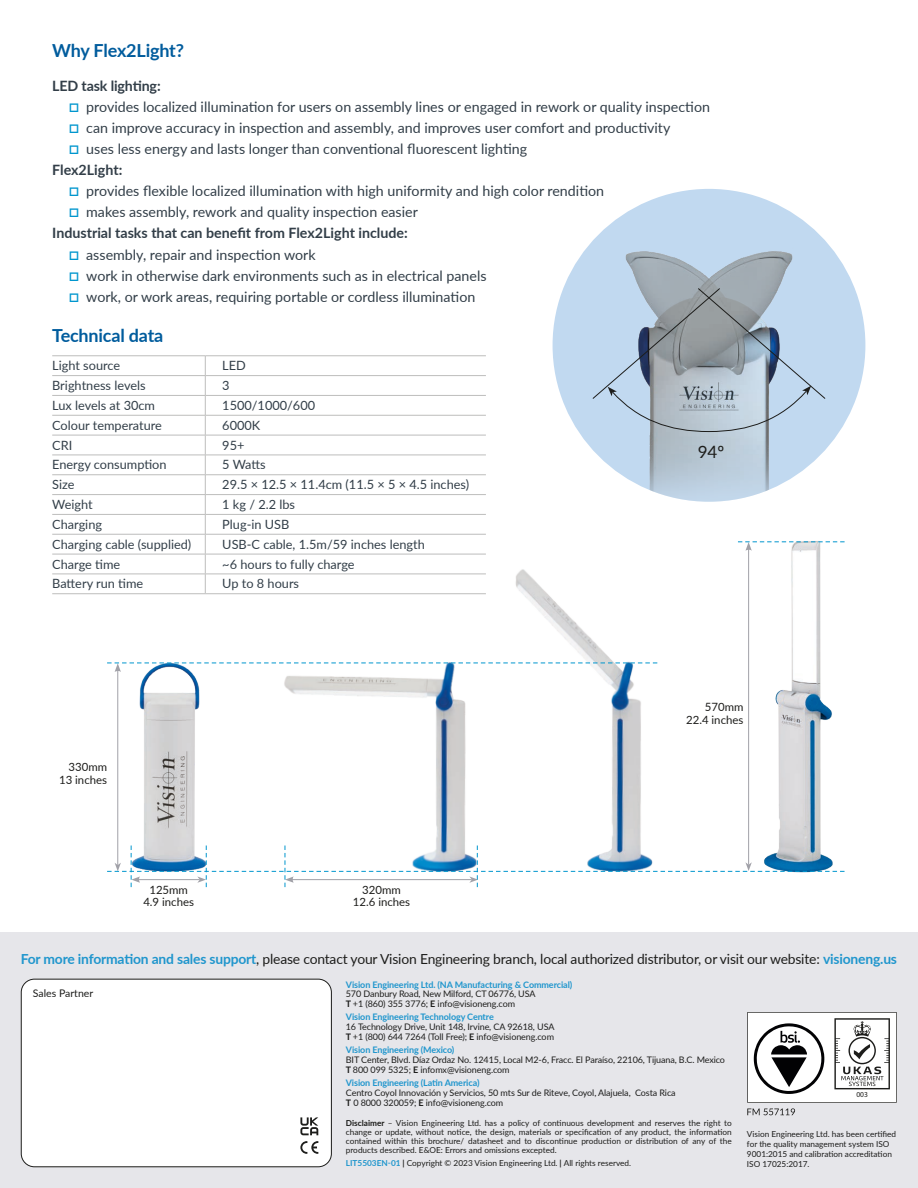
<style>
.page{position:relative;width:918px;height:1188px;background:#fff}
.page>*{position:absolute;margin:0;border:0;box-sizing:border-box;transform-origin:0 0}
.t1{font:700 18px "Lato";letter-spacing:-.01em;color:#005c9d}
.t2{font:17.1px "Lato";color:#1d1d1b}
.t3{font:14.25px/21px "Lato";color:#323e48}
.t4{font:700 14.25px/21px "Lato";color:#323e48}
.t5{font:13.8px "Lato";letter-spacing:-.015em;color:#1d1d1b}
.t6{font:12.75px "Lato";color:#323e48}
.t7{font:11.4px/12.8px "Lato";color:#1d1d1b;text-align:right}
.t8{font:10.5px "Lato";color:#1d1d1b}
.t9{font:9px/9.9px "Lato";letter-spacing:-.01em;color:#1d1d1c}
.t10{font:700 9px "Lato";letter-spacing:-.01em;color:#2096cd}
.t11{font:9px/9.9px "Lato";letter-spacing:-.01em;color:#1d1d1b}
.t12{font:8.25px/9px "Lato";color:#1d1d1b;text-align:justify}
.t13{font:8.25px/9.8px "Lato";color:#1d1d1c}
.t14{font:7.5px "Myriad Pro";color:#1d1d1b}
.s1{font-weight:700;font-size:16.5px;color:#0096ce}
.s2{font-weight:700}
.s3{font-size:16.5px;color:#0096ce}
.s4{font-weight:400}
.s5{font-weight:700;color:#2096cd}
.s6{font-weight:700;color:#1d1d1b}
</style>
<div class="page">
<div style="left:0;top:933px;width:918px;height:255px;background:#e6e6ea"></div>
<img style="left:125px;top:662px;width:87px;height:184px">
<img style="left:279px;top:662px;width:206px;height:184px">
<img style="left:510px;top:569px;width:148px;height:277px">
<img style="left:759px;top:541px;width:79px;height:305px">
<hr style="left:117px;top:670px;width:1px;height:195px;background:#a1a1a8">
<hr style="left:748px;top:548px;width:1px;height:317px;background:#a1a1a8">
<svg style="left:738px;top:542px;width:107px;height:9px"></svg>
<svg style="left:107px;top:663px;width:550px;height:9px"></svg>
<svg style="left:107px;top:846px;width:738px;height:41px"></svg>
<hr style="left:52px;top:356px;width:153px;height:1px;background:#bdbdbc">
<hr style="left:205px;top:356px;width:281px;height:1px;background:#bdbdbc">
<hr style="left:52px;top:375px;width:153px;height:1px;background:#bdbdbc">
<hr style="left:205px;top:375px;width:281px;height:1px;background:#bdbdbc">
<hr style="left:52px;top:395px;width:153px;height:1px;background:#bdbdbc">
<hr style="left:205px;top:395px;width:281px;height:1px;background:#bdbdbc">
<hr style="left:52px;top:415px;width:153px;height:1px;background:#bdbdbc">
<hr style="left:205px;top:415px;width:281px;height:1px;background:#bdbdbc">
<hr style="left:52px;top:435px;width:153px;height:1px;background:#bdbdbc">
<hr style="left:205px;top:435px;width:281px;height:1px;background:#bdbdbc">
<hr style="left:52px;top:455px;width:153px;height:1px;background:#bdbdbc">
<hr style="left:205px;top:455px;width:281px;height:1px;background:#bdbdbc">
<hr style="left:52px;top:474px;width:153px;height:1px;background:#bdbdbc">
<hr style="left:205px;top:474px;width:281px;height:1px;background:#bdbdbc">
<hr style="left:52px;top:494px;width:153px;height:1px;background:#bdbdbc">
<hr style="left:205px;top:494px;width:281px;height:1px;background:#bdbdbc">
<hr style="left:52px;top:514px;width:153px;height:1px;background:#bdbdbc">
<hr style="left:205px;top:514px;width:281px;height:1px;background:#bdbdbc">
<hr style="left:52px;top:534px;width:153px;height:1px;background:#bdbdbc">
<hr style="left:205px;top:534px;width:281px;height:1px;background:#bdbdbc">
<hr style="left:52px;top:554px;width:153px;height:1px;background:#bdbdbc">
<hr style="left:205px;top:554px;width:281px;height:1px;background:#bdbdbc">
<hr style="left:52px;top:574px;width:153px;height:1px;background:#bdbdbc">
<hr style="left:205px;top:574px;width:281px;height:1px;background:#bdbdbc">
<svg style="left:205px;top:356px;width:1px;height:237px"></svg>
<hr style="left:52px;top:593px;width:153px;height:1px;background:#bdbdbc">
<hr style="left:205px;top:593px;width:281px;height:1px;background:#bdbdbc">
<div style="left:553px;top:189px;width:312px;height:313px;background:#c1d9f0;border-radius:50%"></div>
<img style="left:615px;top:251px;width:188px;height:251px">
<svg style="left:592px;top:287px;width:234px;height:145px"></svg>
<div style="left:21px;top:979px;width:310px;height:188px;background:#fff;border-radius:13px"></div>
<div style="left:21px;top:979px;width:311px;height:188px;border:1px solid #1d1d1b;border-radius:13px"></div>
<svg style="left:300px;top:1141px;width:18px;height:13px"></svg>
<svg style="left:300px;top:1117px;width:18px;height:18px"></svg>
<svg style="left:747px;top:1012px;width:150px;height:103px;background:#cecece"></svg>
<p class="t1" style="left:52px;top:37px;width:133px">Why Flex2Light?</p>
<p class="t4" style="left:52px;top:75px;width:110px">LED task lighting:</p>
<p class="t3" style="left:69px;top:96px;width:642px"><span class="s1">□</span> provides localized illumination for users on assembly lines or engaged in rework or quality inspection</p>
<p class="t3" style="left:69px;top:117px;width:603px"><span class="s1">□</span> can improve accuracy in inspection and assembly, and improves user comfort and productivity</p>
<p class="t3" style="left:52px;top:138px;width:477px;text-indent:17px"><span class="s1">□</span> uses less energy and lasts longer than conventional fluorescent lighting<br><span class="s2">Flex2Light:</span></p>
<p class="t3" style="left:69px;top:180px;width:536px"><span class="s1">□</span> provides flexible localized illumination with high uniformity and high color rendition</p>
<p class="t4" style="left:52px;top:201px;width:367px;text-indent:17px"><span class="s3">□</span> <span class="s4">makes assembly, rework and quality inspection easier<br></span>Industrial tasks that can benefit from Flex2Light include:</p>
<p class="t3" style="left:69px;top:243px;width:248px"><span class="s1">□</span> assembly, repair and inspection work</p>
<p class="t3" style="left:69px;top:264px;width:419px"><span class="s1">□</span> work in otherwise dark environments such as in electrical panels</p>
<p class="t3" style="left:69px;top:285px;width:408px"><span class="s1">□</span> work, or work areas, requiring portable or cordless illumination</p>
<p class="t1" style="left:52px;top:322px;width:113px">Technical data</p>
<p class="t6" style="left:52px;top:357px;width:70px">Light source</p>
<p class="t6" style="left:222px;top:357px;width:25px">LED</p>
<p class="t6" style="left:52px;top:376px;width:95px">Brightness levels</p>
<p class="t6" style="left:222px;top:376px;width:9px">3</p>
<p class="t6" style="left:52px;top:396px;width:104px">Lux levels at 30cm</p>
<p class="t6" style="left:222px;top:396px;width:94px">1500/1000/600</p>
<p class="t6" style="left:52px;top:416px;width:111px">Colour temperature</p>
<p class="t6" style="left:222px;top:416px;width:40px">6000K</p>
<p class="t6" style="left:52px;top:436px;width:22px">CRI</p>
<p class="t6" style="left:222px;top:436px;width:24px">95+</p>
<p class="t6" style="left:52px;top:456px;width:116px">Energy consumption</p>
<p class="t6" style="left:222px;top:456px;width:45px">5 Watts</p>
<p class="t6" style="left:52px;top:475px;width:24px">Size</p>
<p class="t6" style="left:222px;top:475px;width:248px">29.5 × 12.5 × 11.4cm (11.5 × 5 × 4.5 inches)</p>
<p class="t6" style="left:52px;top:495px;width:42px">Weight</p>
<p class="t6" style="left:222px;top:495px;width:74px">1 kg / 2.2 lbs</p>
<p class="t6" style="left:52px;top:515px;width:51px">Charging</p>
<p class="t6" style="left:222px;top:515px;width:69px">Plug-in USB</p>
<p class="t6" style="left:52px;top:535px;width:141px">Charging cable (supplied)</p>
<p class="t6" style="left:222px;top:535px;width:204px">USB-C cable, 1.5m/59 inches length</p>
<p class="t6" style="left:52px;top:555px;width:70px">Charge time</p>
<p class="t6" style="left:222px;top:555px;width:134px">~6 hours to fully charge</p>
<p class="t6" style="left:52px;top:575px;width:93px">Battery run time</p>
<p class="t6" style="left:222px;top:575px;width:78px">Up to 8 hours</p>
<p class="t7" style="left:59px;top:760px;width:49px">330mm<br>13 inches</p>
<p class="t7" style="left:143px;top:883px;width:52px;text-align:center">125mm<br>4.9 inches</p>
<p class="t7" style="left:353px;top:883px;width:59px;text-align:center">320mm<br>12.6 inches</p>
<p class="t2" style="left:698px;top:439px;width:28px">94º</p>
<p class="t7" style="left:686px;top:700px;width:59px">570mm<br>22.4 inches</p>
<p class="t5" style="left:21px;top:950px;width:878px"><span class="s5">For more information and sales support</span>, please contact your Vision Engineering branch, local authorized distributor, or visit our website: <span class="s5">visioneng.us</span></p>
<p class="t8" style="left:33px;top:985px;width:62px">Sales Partner</p>
<p class="t10" style="left:346px;top:978px;width:228px">Vision Engineering Ltd. (NA Manufacturing &amp; Commercial)</p>
<p class="t11" style="left:346px;top:989px;width:191px">570 Danbury Road, New Milford, CT 06776, USA<br><span class="s2">T</span> +1 (860) 355 3776; <span class="s2">E</span> info@visioneng.com</p>
<p class="t10" style="left:346px;top:1011px;width:149px">Vision Engineering Technology Centre</p>
<p class="t9" style="left:346px;top:1022px;width:210px">16 Technology Drive, Unit 148, Irvine, CA 92618, USA<br><span class="s2">T</span> +1 (800) 644 7264 (Toll Free); <span class="s2">E</span> info@visioneng.com</p>
<p class="t10" style="left:346px;top:1043px;width:110px">Vision Engineering (Mexico)</p>
<p class="t9" style="left:346px;top:1055px;width:381px">BIT Center, Blvd. Díaz Ordaz No. 12415, Local M2-6, Fracc. El Paraíso, 22106, Tijuana, B.C. Mexico<br><span class="s2">T</span> 800 099 5325; <span class="s2">E</span> infomx@visioneng.com</p>
<p class="t10" style="left:346px;top:1076px;width:135px">Vision Engineering (Latin America)</p>
<p class="t9" style="left:346px;top:1088px;width:331px">Centro Coyol Innovación y Servicios, 50 mts Sur de Riteve, Coyol, Alajuela, Costa Rica<br><span class="s6">T</span> 0 8000 320059; <span class="s6">E</span> info@visioneng.com</p>
<p class="t14" style="left:856px;top:1090px;width:13px">003</p>
<p class="t12" style="left:346px;top:1118px;width:387px"><span class="s2">Disclaimer</span> – Vision Engineering Ltd. has a policy of continuous development and reserves the right to change or update, without notice, the design, materials or specification of any product, the information contained within this brochure/ datasheet and to discontinue production or distribution of any of the products described. E&amp;OE: Errors and omissions excepted.</p>
<p class="t12" style="left:346px;top:1159px;width:287px"><span class="s5">LIT5503EN-01</span> <span class="s2">|</span> Copyright © 2023 Vision Engineering Ltd. <span class="s2">|</span> All rights reserved.</p>
<p class="t13" style="left:747px;top:1129px;width:151px">Vision Engineering Ltd. has been certified for the quality management system ISO 9001:2015 and calibration accreditation ISO 17025:2017.</p>
</div>
